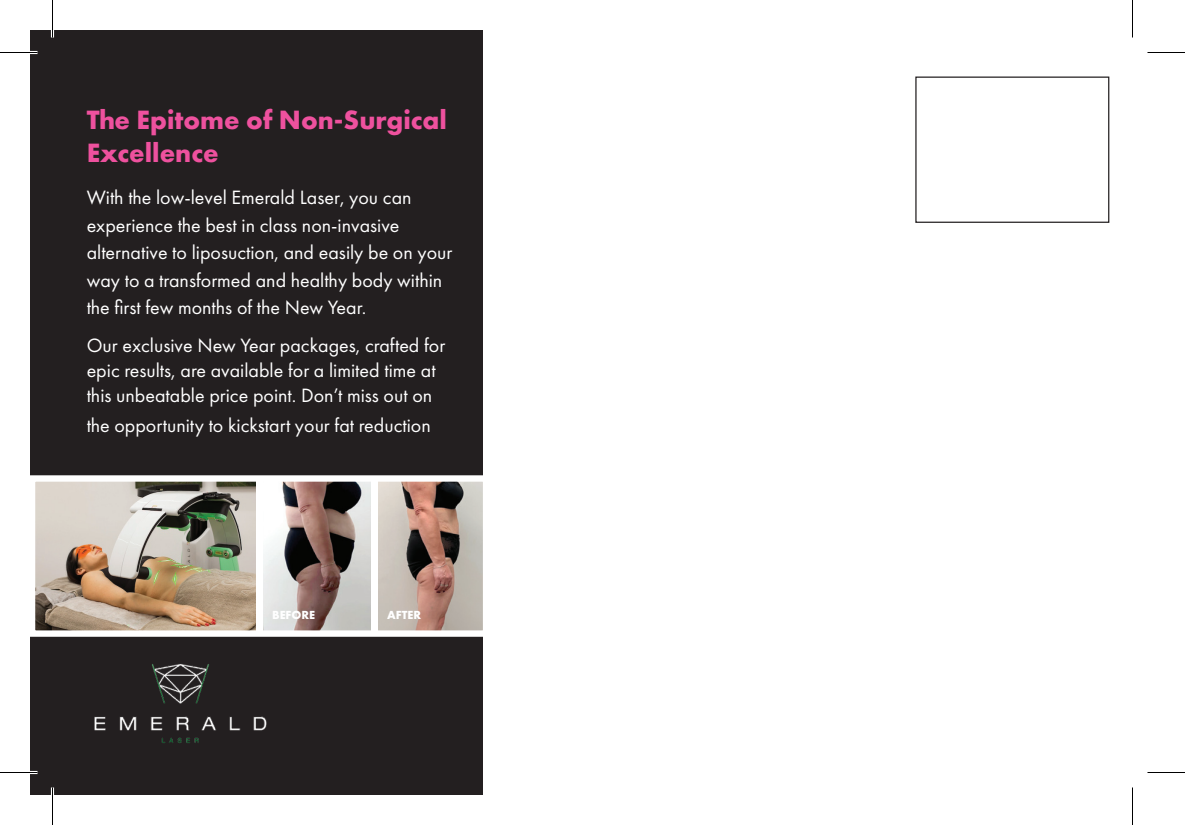
<style>
.page{position:relative;width:1185px;height:825px;background:#fff}
.page>*{position:absolute;margin:0;border:0;box-sizing:border-box;transform-origin:0 0}
.t1{font:700 27.5px/32.5px "Futura PT";color:#ee519e}
.t2{font:20px/27.5px "Futura PT";color:#fff}
.t3{font:700 12.25px "Futura PT";color:#fff}
</style>
<div class="page">
<div style="left:30px;top:30px;width:453px;height:765px;background:#231f20"></div>
<div style="left:915px;top:77px;width:194px;height:146px;border:1px solid #231f20"></div>
<img style="left:94px;top:664px;width:173px;height:79px">
<img style="left:37px;top:482px;width:219px;height:148px">
<img style="left:263px;top:482px;width:219px;height:148px">
<div style="left:371px;top:479px;width:6px;height:154px;background:#fff"></div>
<div style="left:30px;top:475px;width:459px;height:162px;border:6px solid #fff"></div>
<div style="left:256px;top:479px;width:7px;height:155px;background:#fff"></div>
<hr style="left:0;top:51px;width:38px;height:3px;background:#fff">
<hr style="left:0;top:771px;width:38px;height:3px;background:#fff">
<hr style="left:51px;top:0;width:3px;height:38px;background:#fff">
<hr style="left:51px;top:788px;width:3px;height:37px;background:#fff">
<hr style="left:0;top:52px;width:38px;height:1px;background:#000">
<hr style="left:1148px;top:52px;width:37px;height:1px;background:#000">
<hr style="left:0;top:772px;width:38px;height:1px;background:#000">
<hr style="left:1148px;top:772px;width:37px;height:1px;background:#000">
<hr style="left:52px;top:0;width:1px;height:38px;background:#000">
<hr style="left:52px;top:788px;width:1px;height:37px;background:#000">
<hr style="left:1132px;top:0;width:1px;height:38px;background:#000">
<hr style="left:1132px;top:788px;width:1px;height:37px;background:#000">
<p class="t1" style="left:87px;top:103px;width:362px">The Epitome of Non-Surgical<br>Excellence</p>
<p class="t2" style="left:87px;top:184px;width:367px">With the low-level Emerald Laser, you can experience the best in class non-invasive alternative to liposuction, and easily be on your way to a transformed and healthy body within the first few months of the New Year.</p>
<p class="t2" style="left:87px;top:333px;width:360px;line-height:25px">Our exclusive New Year packages, crafted for epic results, are available for a limited time at this unbeatable price point. Don’t miss out on</p>
<p class="t2" style="left:87px;top:411px;width:346px">the opportunity to kickstart your fat reduction</p>
<p class="t3" style="left:272px;top:607px;width:44px">BEFORE</p>
<p class="t3" style="left:387px;top:607px;width:35px">AFTER</p>
</div>
